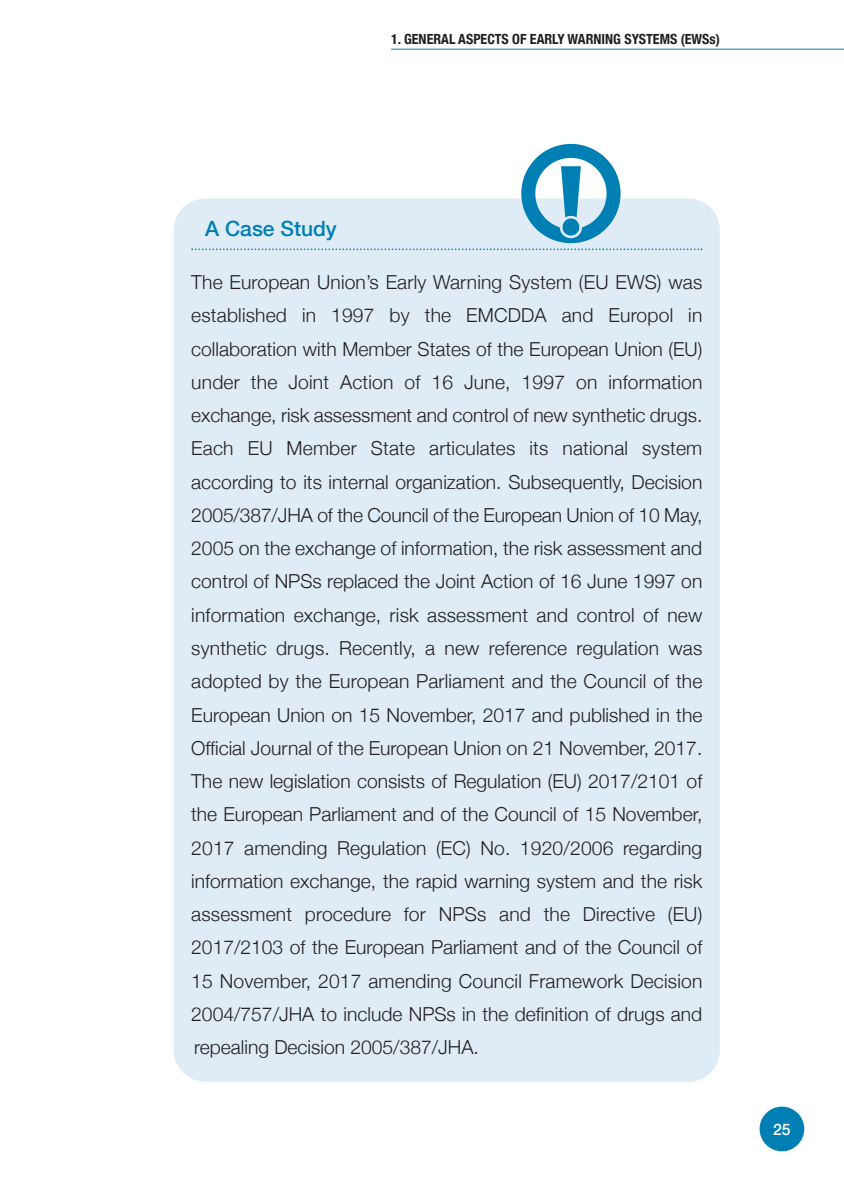
<style>
.page{position:relative;width:844px;height:1191px;background:#fff}
.page>*{position:absolute;margin:0;border:0;box-sizing:border-box;transform-origin:0 0}
.t1{font:500 21px "Helvetica Neue";color:#007fb4}
.t2{font:300 19.25px/33.2px "Helvetica Neue";color:#231f20;text-align:justify}
.t3{font:500 15.75px "Helvetica Neue";color:#fff}
.t4{font:700 condensed 14px "Helvetica Neue";color:#231f20}
</style>
<div class="page">
<hr style="left:391px;top:49px;width:452px;height:1px;background:#007fb4">
<div style="left:759px;top:1106px;width:45px;height:45px;background:#007fb4;border-radius:50%"></div>
<div style="left:174px;top:198px;width:545px;height:883px;background:#dfecf5;border-radius:32px"></div>
<svg style="left:191px;top:144px;width:511px;height:106px"></svg>
<p class="t4" style="left:391px;top:30px;width:330px">1. GENERAL ASPECTS OF EARLY WARNING SYSTEMS (EWSS)</p>
<p class="t1" style="left:205px;top:215px;width:133px">A Case Study</p>
<p class="t2" style="left:191px;top:265px;width:512px">The European Union’s Early Warning System (EU EWS) was established in 1997 by the EMCDDA and Europol in collaboration with Member States of the European Union (EU) under the Joint Action of 16 June, 1997 on information exchange, risk assessment and control of new synthetic drugs.<br>Each EU Member State articulates its national system according to its internal organization. Subsequently, Decision 2005/387/JHA of the Council of the European Union of 10 May, 2005 on the exchange of information, the risk assessment and control of NPSs replaced the Joint Action of 16 June 1997 on information exchange, risk assessment and control of new synthetic drugs. Recently, a new reference regulation was adopted by the European Parliament and the Council of the European Union on 15 November, 2017 and published in the Official Journal of the European Union on 21 November, 2017.<br>The new legislation consists of Regulation (EU) 2017/2101 of the European Parliament and of the Council of 15 November, 2017 amending Regulation (EC) No. 1920/2006 regarding information exchange, the rapid warning system and the risk assessment procedure for NPSs and the Directive (EU)<br>2017/2103 of the European Parliament and of the Council of 15 November, 2017 amending Council Framework Decision 2004/757/JHA to include NPSs in the definition of drugs and repealing Decision 2005/387/JHA.</p>
<p class="t3" style="left:773px;top:1119px;width:19px">25</p>
</div>
